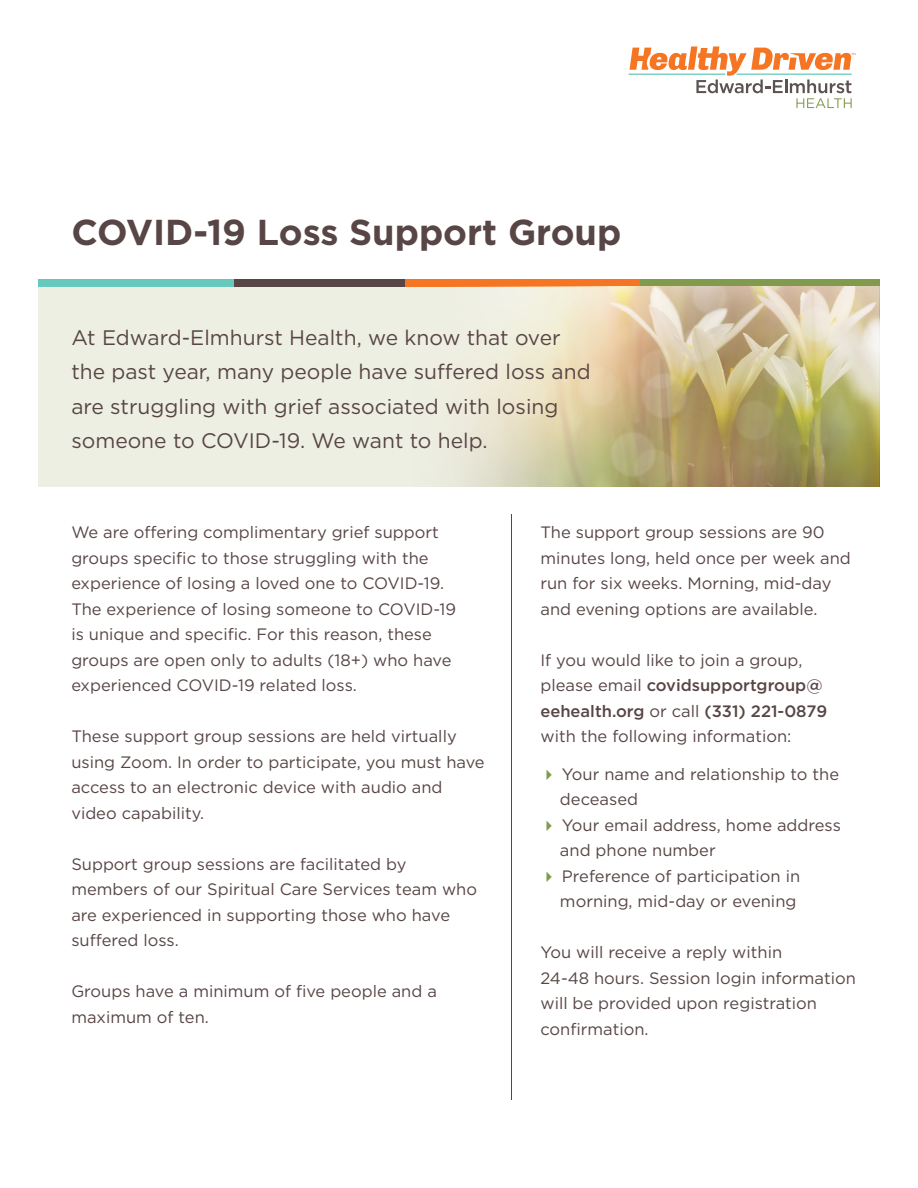
<style>
.page{position:relative;width:918px;height:1188px;background:#fff}
.page>*{position:absolute;margin:0;border:0;box-sizing:border-box;transform-origin:0 0}
.t1{font:700 36px "Gotham";color:#584545}
.t2{font:21px/34.5px "Gotham";color:#584545}
.t3{font:16.5px/25.5px "Gotham";color:#584545}
.s1{font-weight:500}
.s2{color:#809b4c}
</style>
<div class="page">
<div style="left:38px;top:279px;width:842px;height:208px;background:#eeefe3"></div>
<hr style="left:629px;top:74px;width:96px;height:1px;background:#67c9bb">
<svg style="left:630px;top:46px;width:225px;height:62px"></svg>
<div style="left:38px;top:279px;width:234px;height:7px;background:#67c9bb"></div>
<div style="left:234px;top:279px;width:240px;height:7px;background:#584545"></div>
<div style="left:406px;top:279px;width:239px;height:7px;background:#f57523"></div>
<div style="left:640px;top:279px;width:240px;height:7px;background:#809b4c"></div>
<img style="left:398px;top:286px;width:482px;height:201px">
<hr style="left:512px;top:514px;width:1px;height:586px;background:#584545">
<p class="t1" style="left:71px;top:208px;width:552px">COVID-19 Loss Support Group</p>
<p class="t2" style="left:71px;top:319px;width:521px">At Edward-Elmhurst Health, we know that over the past year, many people have suffered loss and are struggling with grief associated with losing someone to COVID-19. We want to help.</p>
<p class="t3" style="left:71px;top:519px;width:386px">We are offering complimentary grief support groups specific to those struggling with the experience of losing a loved one to COVID-19.<br>The experience of losing someone to COVID-19 is unique and specific. For this reason, these groups are open only to adults (18+) who have experienced COVID-19 related loss.</p>
<p class="t3" style="left:71px;top:723px;width:415px">These support group sessions are held virtually using Zoom. In order to participate, you must have access to an electronic device with audio and video capability.</p>
<p class="t3" style="left:71px;top:851px;width:407px">Support group sessions are facilitated by members of our Spiritual Care Services team who are experienced in supporting those who have suffered loss.</p>
<p class="t3" style="left:71px;top:978px;width:367px">Groups have a minimum of five people and a maximum of ten.</p>
<p class="t3" style="left:540px;top:520px;width:312px">The support group sessions are 90 minutes long, held once per week and run for six weeks. Morning, mid-day and evening options are available.</p>
<p class="t3" style="left:540px;top:647px;width:263px">If you would like to join a group,</p>
<p class="t3" style="left:540px;top:673px;width:288px">please email <span class="s1">covidsupportgroup@ eehealth.org</span> or call <span class="s1">(331) 221-0879 </span>with the following information:</p>
<p class="t3" style="left:560px;top:761px;width:281px;text-indent:-20px"><span class="s2">✔</span> Your name and relationship to the deceased</p>
<p class="t3" style="left:560px;top:812px;width:282px;text-indent:-20px"><span class="s2">✔</span> Your email address, home address and phone number</p>
<p class="t3" style="left:540px;top:863px;width:261px"><span class="s2">✔</span> Preference of participation in</p>
<p class="t3" style="left:560px;top:889px;width:238px">morning, mid-day or evening</p>
<p class="t3" style="left:540px;top:940px;width:243px">You will receive a reply within</p>
<p class="t3" style="left:540px;top:965px;width:317px">24-48 hours. Session login information will be provided upon registration confirmation.</p>
</div>
